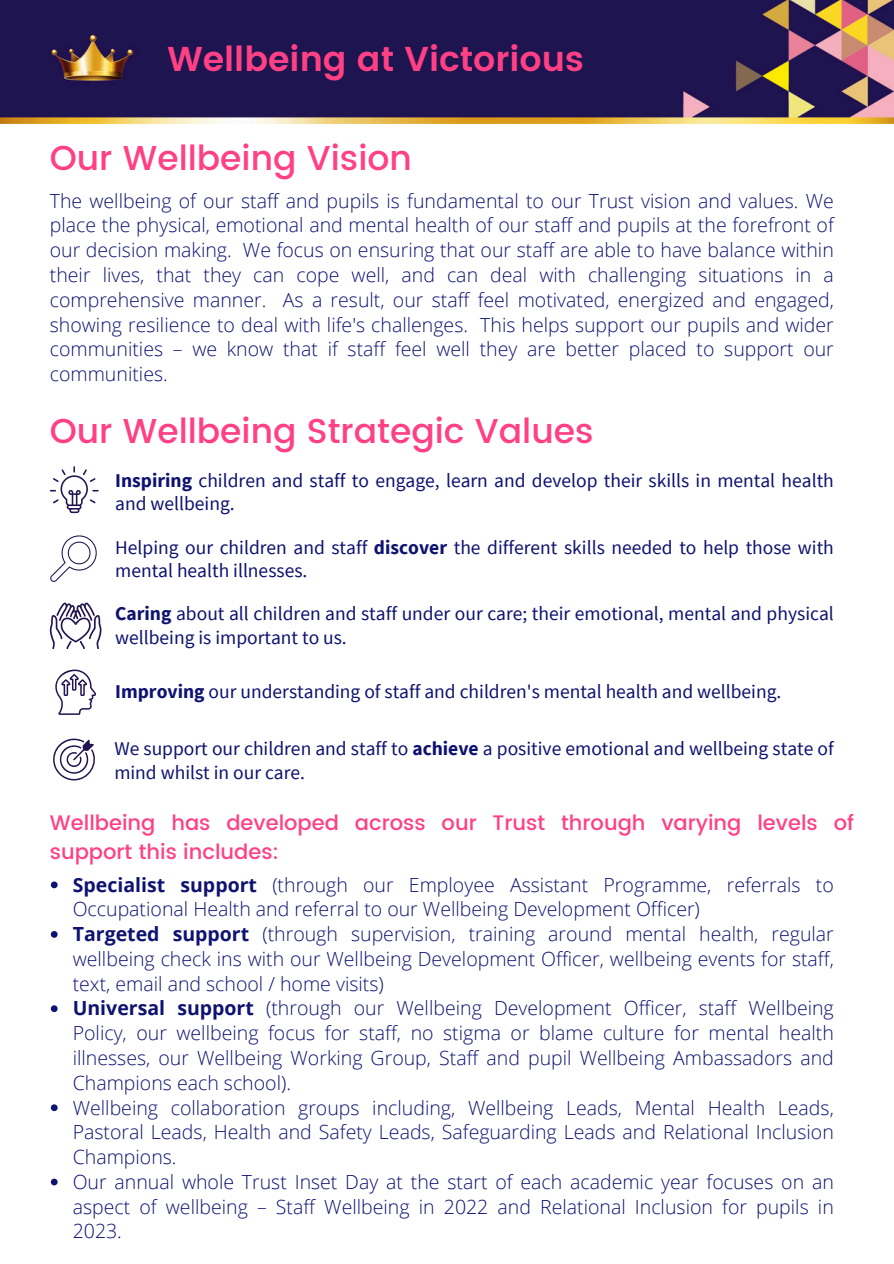
<style>
.page{position:relative;width:894px;height:1264px;background:#fff}
.page>*{position:absolute;margin:0;border:0;box-sizing:border-box;transform-origin:0 0}
.t1{font:500 34.5px "Poppins";color:#ff4084}
.t2{font:600 34.5px "Poppins";color:#ff4084}
.t3{font:500 21px/29.2px "Poppins";color:#ff4084}
.t4{font:300 19.5px/24.8px "Open Sans";color:#0e1270;text-align:justify}
.t5{font:19.5px/23.7px "Source Sans Pro";color:#0e1270}
.s1{font-weight:700}
</style>
<div class="page">
<img style="left:0;top:0;width:893px;height:124px">
<svg style="left:50px;top:602px;width:51px;height:46px"></svg>
<svg style="left:55px;top:669px;width:41px;height:45px"></svg>
<svg style="left:50px;top:466px;width:48px;height:47px"></svg>
<svg style="left:50px;top:535px;width:47px;height:47px"></svg>
<svg style="left:53px;top:738px;width:42px;height:42px"></svg>
<svg style="left:51px;top:881px;width:7px;height:7px"></svg>
<svg style="left:51px;top:931px;width:7px;height:6px"></svg>
<svg style="left:51px;top:1005px;width:7px;height:7px"></svg>
<svg style="left:51px;top:1104px;width:7px;height:7px"></svg>
<svg style="left:51px;top:1178px;width:7px;height:7px"></svg>
<h1 class="t2" style="left:167px;top:39px;width:417px">Wellbeing at Victorious</h1>
<h1 class="t1" style="left:50px;top:138px;width:363px">Our Wellbeing Vision</h1>
<p class="t4" style="left:50px;top:188px;width:785px">The wellbeing of our staff and pupils is fundamental to our Trust vision and values. We place the physical, emotional and mental health of our staff and pupils at the forefront of our decision making. We focus on ensuring that our staff are able to have balance within their lives, that they can cope well, and can deal with challenging situations in a comprehensive manner. As a result, our staff feel motivated, energized and engaged, showing resilience to deal with life's challenges. This helps support our pupils and wider communities – we know that if staff feel well they are better placed to support our communities.</p>
<h1 class="t1" style="left:50px;top:410px;width:545px">Our Wellbeing Strategic Values</h1>
<p class="t5" style="left:115px;top:468px;width:720px"><span class="s1">Inspiring</span> children and staff to engage, learn and develop their skills in mental health and wellbeing.</p>
<p class="t5" style="left:115px;top:534px;width:720px">Helping our children and staff <span class="s1">discover</span> the different skills needed to help those with mental health illnesses.</p>
<p class="t5" style="left:115px;top:601px;width:720px"><span class="s1">Caring</span> about all children and staff under our care; their emotional, mental and physical wellbeing is important to us.</p>
<p class="t5" style="left:115px;top:679px;width:667px"><span class="s1">Improving</span> our understanding of staff and children's mental health and wellbeing.</p>
<p class="t5" style="left:114px;top:736px;width:720px">We support our children and staff to <span class="s1">achieve</span> a positive emotional and wellbeing state of mind whilst in our care.</p>
<p class="t3" style="left:50px;top:808px;width:805px">Wellbeing has developed across our Trust through varying levels of support this includes:</p>
<p class="t4" style="left:73px;top:871px;width:762px"><span class="s1">Specialist support</span> (through our Employee Assistant Programme, referrals to<br>Occupational Health and referral to our Wellbeing Development Officer)</p>
<p class="t4" style="left:73px;top:921px;width:762px"><span class="s1">Targeted support</span> (through supervision, training around mental health, regular wellbeing check ins with our Wellbeing Development Officer, wellbeing events for staff, text, email and school / home visits)</p>
<p class="t4" style="left:73px;top:995px;width:762px"><span class="s1">Universal support</span> (through our Wellbeing Development Officer, staff Wellbeing Policy, our wellbeing focus for staff, no stigma or blame culture for mental health illnesses, our Wellbeing Working Group, Staff and pupil Wellbeing Ambassadors and Champions each school).</p>
<p class="t4" style="left:73px;top:1094px;width:762px">Wellbeing collaboration groups including, Wellbeing Leads, Mental Health Leads, Pastoral Leads, Health and Safety Leads, Safeguarding Leads and Relational Inclusion Champions.</p>
<h2 class="t4" style="left:73px;top:1168px;width:762px">Our annual whole Trust Inset Day at the start of each academic year focuses on an aspect of wellbeing – Staff Wellbeing in 2022 and Relational Inclusion for pupils in 2023.</h2>
</div>
